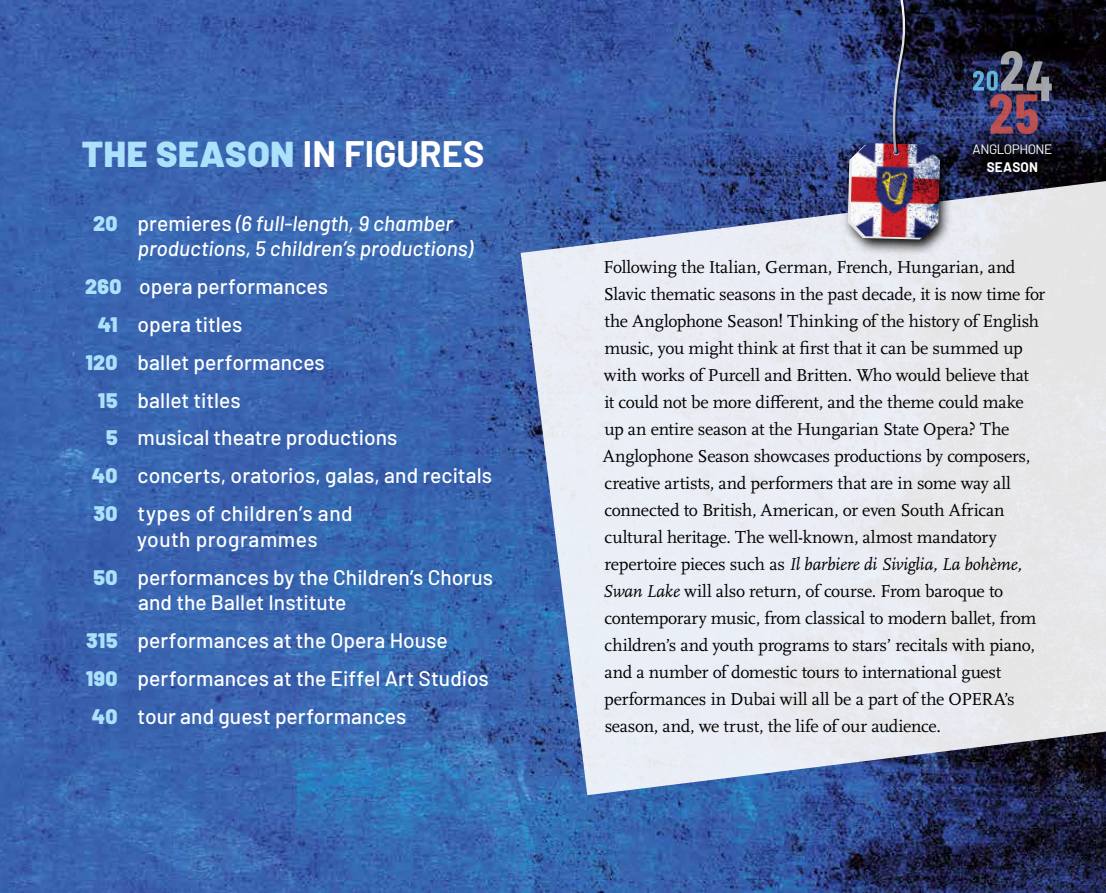
<style>
.page{position:relative;width:1106px;height:893px;background:#fff}
.page>*{position:absolute;margin:0;border:0;box-sizing:border-box;transform-origin:0 0}
.t1{font:900 36px "Barlow";letter-spacing:.02em;color:#abe1fa}
.t2{font:500 21px/38px "Barlow";letter-spacing:.005em;color:#fff}
.t3{font:italic 500 21px/25.2px "Barlow";color:#fff}
.t4{font:500 21px "Barlow";letter-spacing:.025em;color:#fff}
.t5{font:18px/27px "Scala Pro";letter-spacing:-.015em;color:#000}
.t6{font:13.5px "Barlow";letter-spacing:-.04em;color:#fff}
.t7{font:700 13.5px "Barlow";letter-spacing:.015em;color:#fff}
.s1{font-weight:700;color:#fff}
.s2{font-weight:900;font-style:normal;color:#abe1fa}
.s3{font-style:normal}
.s4{font-weight:900;color:#abe1fa}
.s5{font-style:italic}
</style>
<div class="page">
<img style="left:0;top:0;width:1106px;height:893px">
<svg style="left:520px;top:177px;width:586px;height:618px;background:#cbd2e0"></svg>
<svg style="left:841px;top:139px;width:112px;height:117px;background:#878b9b"></svg>
<img style="left:937px;top:143px;width:2px;height:95px">
<img style="left:847px;top:0;width:90px;height:239px">
<img style="left:973px;top:51px;width:78px;height:83px">
<h1 class="t1" style="left:82px;top:132px;width:404px">THE SEASON <span class="s1">IN FIGURES</span></h1>
<p class="t3" style="left:138px;top:210px;width:336px;text-indent:-45px"><span class="s2">20</span> <span class="s3">premieres</span> (6 full-length, 9 chamber productions, 5 children’s productions)</p>
<p class="t2" style="left:85px;top:267px;width:244px"><span class="s4">260</span> opera performances</p>
<p class="t2" style="left:98px;top:305px;width:146px"><span class="s4">41</span> opera titles</p>
<p class="t2" style="left:86px;top:343px;width:241px"><span class="s4">120</span> ballet performances</p>
<p class="t2" style="left:98px;top:381px;width:144px"><span class="s4">15</span> ballet titles</p>
<p class="t2" style="left:106px;top:418px;width:293px"><span class="s4">5</span> musical theatre productions</p>
<p class="t2" style="left:92px;top:456px;width:402px"><span class="s4">40</span> concerts, oratorios, galas, and recitals</p>
<p class="t4" style="left:93px;top:501px;width:261px"><span class="s4">30</span> types of children’s and</p>
<p class="t2" style="left:93px;top:520px;width:401px;text-indent:44px">youth programmes<br><span class="s4">50</span> performances by the Children’s Chorus</p>
<p class="t2" style="left:86px;top:583px;width:404px;text-indent:52px">and the Ballet Institute<br><span class="s4">315</span> performances at the Opera House<br><span class="s4">190</span> performances at the Eiffel Art Studios <span class="s4">40</span> tour and guest performances</p>
<p class="t6" style="left:972px;top:141px;width:81px">ANGLOPHONE</p>
<p class="t7" style="left:986px;top:159px;width:53px">SEASON</p>
<p class="t5" style="left:603px;top:253px;width:444px">Following the Italian, German, French, Hungarian, and Slavic thematic seasons in the past decade, it is now time for the Anglophone Season! Thinking of the history of English music, you might think at first that it can be summed up with works of Purcell and Britten. Who would believe that<br>it could not be more different, and the theme could make up an entire season at the Hungarian State Opera? The Anglophone Season showcases productions by composers, creative artists, and performers that are in some way all connected to British, American, or even South African cultural heritage. The well-known, almost mandatory repertoire pieces such as <span class="s5">Il barbiere di Siviglia, La bohème, Swan Lake</span> will also return, of course. From baroque to contemporary music, from classical to modern ballet, from children’s and youth programs to stars’ recitals with piano, and a number of domestic tours to international guest performances in Dubai will all be a part of the OPERA’s season, and, we trust, the life of our audience.</p>
</div>
